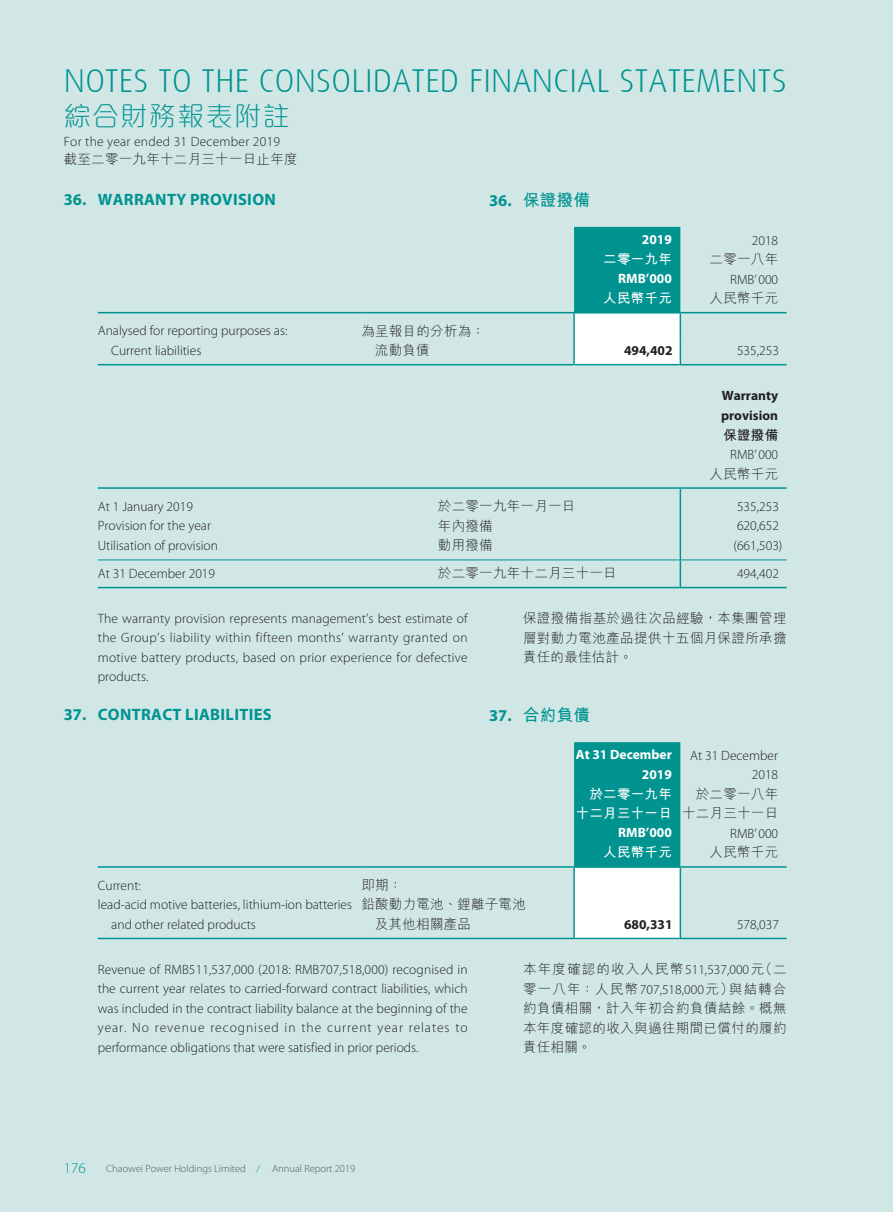
<style>
.page{position:relative;width:893px;height:1212px;background:#d0e7e6}
.page>*{position:absolute;margin:0;border:0;box-sizing:border-box;transform-origin:0 0}
.t1{font:300 33px "Dax";letter-spacing:.01em;color:#009390}
.t2{font:27px "M Elle HK Light E Ten B5 H";letter-spacing:.055em;color:#009390}
.t3{font:700 16.5px "Myriad Pro";letter-spacing:.02em;color:#009390}
.t4{font:16.5px "M Hei HK Bold E Ten B5 H";letter-spacing:.02em;color:#009390}
.t5{font:300 15px "Myriad Pro";color:#009390}
.t6{font:300 13.5px/19.5px "Myriad Pro";color:#231f20;text-align:justify}
.t7{font:13.5px/19.5px "M Hei HK Light E Ten B5 H";letter-spacing:.02em;color:#231f20;text-align:justify}
.t8{font:700 13.5px/19.5px "Myriad Pro";color:#fff;text-align:right}
.t9{font:700 13.5px/19.5px "Myriad Pro";color:#231f20}
.t10{font:300 13.5px "Myriad Pro";letter-spacing:.02em;color:#231f20}
.t11{font:13.5px/19.5px "M Hei HK Bold E Ten B5 H";letter-spacing:.02em;color:#fff;text-align:right}
.t12{font:13.5px "M Hei HK Bold E Ten B5 H";color:#231f20}
.t13{font:300 10.5px "Myriad Pro";color:#58595b}
.s1{font-family:"Myriad Pro";font-weight:700}
.s2{color:#009390}
.s3{font-family:"Myriad Pro";font-weight:300}
</style>
<div class="page">
<svg style="left:573px;top:227px;width:108px;height:138px;background:#60bbb9"></svg>
<hr style="left:98px;top:312px;width:263px;height:1px;background:#009390">
<hr style="left:361px;top:312px;width:213px;height:1px;background:#009390">
<hr style="left:574px;top:312px;width:106px;height:1px;background:#009390">
<hr style="left:680px;top:312px;width:107px;height:1px;background:#009390">
<hr style="left:98px;top:364px;width:263px;height:1px;background:#009390">
<hr style="left:361px;top:364px;width:212px;height:1px;background:#009390">
<hr style="left:575px;top:364px;width:105px;height:1px;background:#009390">
<hr style="left:681px;top:364px;width:106px;height:1px;background:#009390">
<svg style="left:680px;top:489px;width:1px;height:99px"></svg>
<hr style="left:98px;top:487px;width:340px;height:2px;background:#009390">
<hr style="left:438px;top:487px;width:242px;height:2px;background:#009390">
<hr style="left:680px;top:487px;width:107px;height:2px;background:#009390">
<hr style="left:98px;top:559px;width:340px;height:1px;background:#009390">
<hr style="left:438px;top:559px;width:242px;height:1px;background:#009390">
<hr style="left:681px;top:559px;width:106px;height:1px;background:#009390">
<hr style="left:98px;top:587px;width:340px;height:1px;background:#009390">
<hr style="left:438px;top:587px;width:242px;height:1px;background:#009390">
<hr style="left:681px;top:587px;width:106px;height:1px;background:#009390">
<svg style="left:573px;top:742px;width:108px;height:197px;background:#5bb9b7"></svg>
<hr style="left:680px;top:892px;width:1px;height:39px;background:#009390">
<hr style="left:98px;top:866px;width:263px;height:2px;background:#009390">
<hr style="left:361px;top:866px;width:213px;height:2px;background:#009390">
<hr style="left:574px;top:866px;width:106px;height:2px;background:#009390">
<hr style="left:680px;top:866px;width:107px;height:2px;background:#009390">
<hr style="left:98px;top:938px;width:263px;height:1px;background:#009390">
<hr style="left:361px;top:938px;width:212px;height:1px;background:#009390">
<hr style="left:575px;top:938px;width:105px;height:1px;background:#009390">
<hr style="left:681px;top:938px;width:106px;height:1px;background:#009390">
<h1 class="t1" style="left:64px;top:63px;width:724px">NOTES TO THE CONSOLIDATED FINANCIAL STATEMENTS</h1>
<h2 class="t2" style="left:64px;top:106px;width:228px">綜合財務報表附註</h2>
<p class="t10" style="left:64px;top:137px;width:218px">For the year ended 31 December 2019</p>
<p class="t7" style="left:64px;top:151px;width:235px">截至二零一九年十二月三十一日止年度</p>
<p class="t3" style="left:64px;top:193px;width:214px">36. WARRANTY PROVISION</p>
<p class="t4" style="left:489px;top:194px;width:103px"><span class="s1">36.</span> 保證撥備</p>
<p class="t8" style="left:642px;top:231px;width:31px">2019</p>
<p class="t6" style="left:752px;top:232px;width:28px">2018</p>
<p class="t11" style="left:603px;top:251px;width:70px">二零一九年</p>
<p class="t7" style="left:710px;top:251px;width:70px">二零一八年</p>
<p class="t8" style="left:618px;top:270px;width:55px">RMB’000</p>
<p class="t6" style="left:730px;top:271px;width:49px">RMB’ 000</p>
<p class="t11" style="left:603px;top:290px;width:70px">人民幣千元</p>
<p class="t7" style="left:710px;top:290px;width:70px">人民幣千元</p>
<p class="t6" style="left:98px;top:322px;width:191px">Analysed for reporting purposes as:</p>
<p class="t7" style="left:361px;top:323px;width:125px">為呈報目的分析為：</p>
<p class="t6" style="left:111px;top:342px;width:92px">Current liabilities</p>
<p class="t7" style="left:375px;top:342px;width:56px">流動負債</p>
<p class="t9" style="left:624px;top:342px;width:50px">494,402</p>
<p class="t6" style="left:737px;top:342px;width:43px">535,253</p>
<p class="t9" style="left:721px;top:387px;width:59px">Warranty provision</p>
<p class="t12" style="left:723px;top:429px;width:56px">保證撥備</p>
<p class="t6" style="left:730px;top:446px;width:49px">RMB’ 000</p>
<p class="t7" style="left:710px;top:465px;width:70px">人民幣千元</p>
<p class="t6" style="left:98px;top:498px;width:97px">At 1 January 2019</p>
<p class="t7" style="left:438px;top:498px;width:139px">於二零一九年一月一日</p>
<p class="t6" style="left:737px;top:498px;width:43px">535,253</p>
<p class="t6" style="left:98px;top:517px;width:115px">Provision for the year</p>
<p class="t7" style="left:438px;top:517px;width:56px">年內撥備</p>
<p class="t6" style="left:737px;top:517px;width:43px">620,652</p>
<p class="t6" style="left:98px;top:537px;width:122px">Utilisation of provision</p>
<p class="t7" style="left:438px;top:537px;width:56px">動用撥備</p>
<p class="t6" style="left:733px;top:537px;width:51px">(661,503)</p>
<p class="t6" style="left:98px;top:565px;width:119px">At 31 December 2019</p>
<p class="t7" style="left:438px;top:565px;width:180px">於二零一九年十二月三十一日</p>
<p class="t6" style="left:737px;top:565px;width:43px">494,402</p>
<p class="t6" style="left:98px;top:610px;width:371px">The warranty provision represents management’s best estimate of the Group’s liability within fifteen months’ warranty granted on motive battery products, based on prior experience for defective products.</p>
<p class="t3" style="left:64px;top:709px;width:210px">37. CONTRACT LIABILITIES</p>
<p class="t8" style="left:576px;top:746px;width:97px">At 31 December<br>2019</p>
<p class="t6" style="left:690px;top:747px;width:90px;text-align:right">At 31 December<br>2018</p>
<p class="t11" style="left:576px;top:786px;width:98px">於二零一九年十二月三十一日</p>
<p class="t7" style="left:682px;top:786px;width:98px;text-align:right">於二零一八年十二月三十一日</p>
<p class="t8" style="left:618px;top:824px;width:55px">RMB’000</p>
<p class="t6" style="left:730px;top:825px;width:49px">RMB’ 000</p>
<p class="t11" style="left:603px;top:844px;width:70px">人民幣千元</p>
<p class="t7" style="left:710px;top:844px;width:70px">人民幣千元</p>
<p class="t6" style="left:98px;top:876px;width:45px">Current:</p>
<p class="t7" style="left:361px;top:877px;width:42px">即期：</p>
<p class="t6" style="left:111px;top:896px;width:242px;text-indent:-14px">lead-acid motive batteries, lithium-ion batteries and other related products</p>
<p class="t7" style="left:375px;top:896px;width:152px;text-indent:-14px">鉛酸動力電池、鋰離子電池及其他相關產品</p>
<p class="t7" style="left:523px;top:610px;width:265px">保證撥備指基於過往次品經驗，本集團管理層對動力電池產品提供十五個月保證所承擔責任的最佳估計。</p>
<p class="t4" style="left:489px;top:708px;width:103px"><span class="s1">37.</span> 合約負債</p>
<p class="t9" style="left:624px;top:915px;width:50px">680,331</p>
<p class="t6" style="left:737px;top:915px;width:43px">578,037</p>
<p class="t6" style="left:98px;top:961px;width:371px">Revenue of RMB511,537,000 (2018: RMB707,518,000) recognised in the current year relates to carried-forward contract liabilities, which was included in the contract liability balance at the beginning of the year. No revenue recognised in the current year relates to performance obligations that were satisfied in prior periods.</p>
<p class="t5" style="left:64px;top:1162px;width:23px">176</p>
<p class="t13" style="left:106px;top:1164px;width:251px">Chaowei Power Holdings Limited <span class="s2">/</span> Annual Report 2019</p>
<p class="t7" style="left:523px;top:961px;width:265px">本年度確認的收入人民幣<span class="s3">511,537,000</span>元（二零一八年：人民幣<span class="s3">707,518,000</span>元）與結轉合約負債相關，計入年初合約負債結餘。概無本年度確認的收入與過往期間已償付的履約責任相關。</p>
</div>
